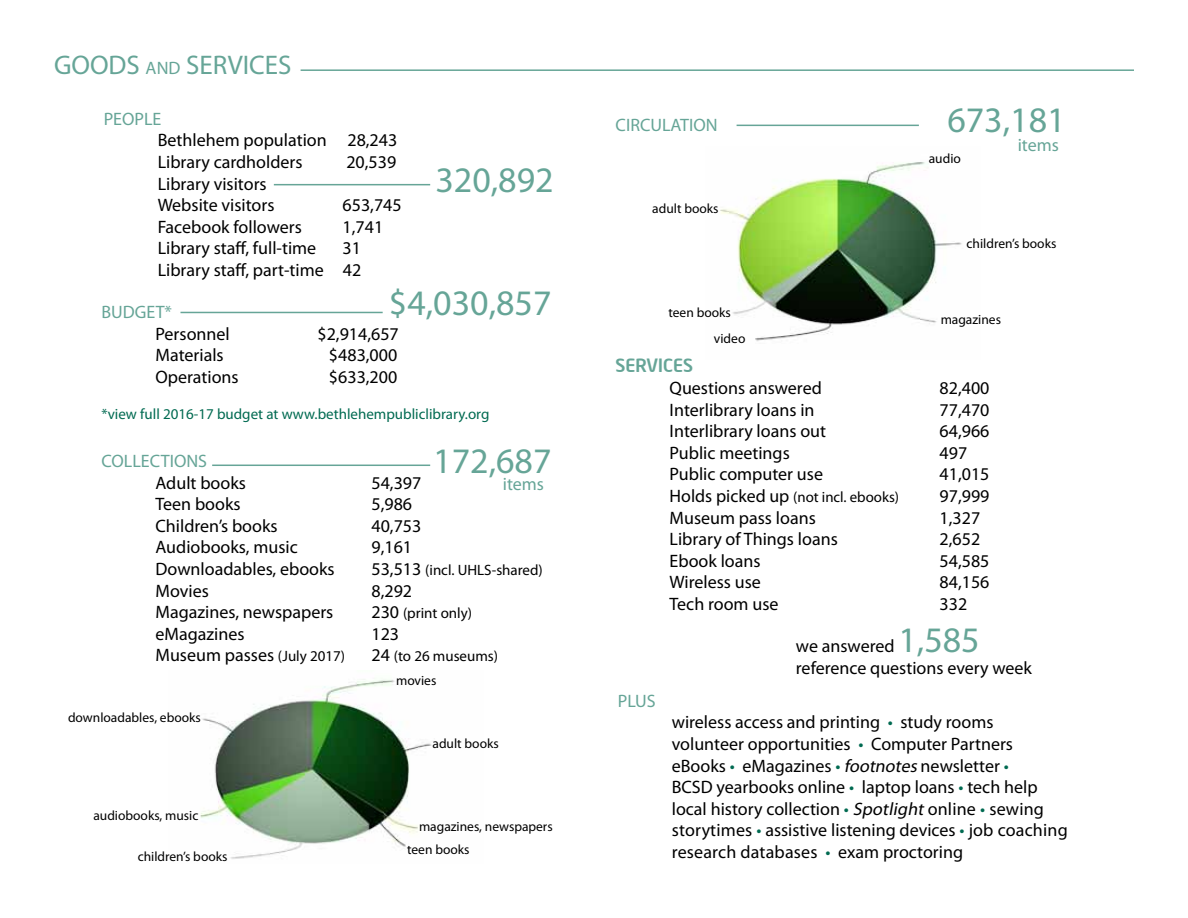
<style>
.page{position:relative;width:1188px;height:918px;background:#fff}
.page>*{position:absolute;margin:0;border:0;box-sizing:border-box;transform-origin:0 0}
.t1{font:36px "Myriad Pro";color:#66a597}
.t2{font:27px "Myriad Pro";color:#66a597}
.t3{font:18px/21.6px "Myriad Pro";color:#000}
.t4{font:18px "Myriad Pro";color:#66a597}
.t5{font:500 18px "Neo Sans Intel";color:#66a597}
.t6{font:15px "Myriad Pro";color:#000}
.t7{font:15px "Myriad Pro";color:#006a51}
.t8{font:13.5px "Myriad Pro";color:#000}
.s1{font-size:18px}
.s2{font-size:15px}
.s3{font-size:36px;color:#66a597}
.s4{color:#006a51}
.s5{font-style:italic}
</style>
<div class="page">
<img style="left:200px;top:679px;width:235px;height:180px">
<img style="left:720px;top:162px;width:242px;height:179px">
<hr style="left:301px;top:69px;width:833px;height:2px;background:#66a597">
<hr style="left:274px;top:184px;width:156px;height:1px;background:#66a597">
<hr style="left:180px;top:312px;width:203px;height:1px;background:#66a597">
<hr style="left:212px;top:465px;width:218px;height:1px;background:#66a597">
<hr style="left:737px;top:125px;width:182px;height:1px;background:#66a597">
<h2 class="t2" style="left:54px;top:49px;width:239px">GOODS <span class="s1">AND</span> SERVICES</h2>
<p class="t4" style="left:104px;top:108px;width:59px">PEOPLE</p>
<h1 class="t1" style="left:947px;top:97px;width:120px">673,181</h1>
<p class="t3" style="left:158px;top:129px;width:241px">Bethlehem population 28,243<br>Library cardholders</p>
<p class="t4" style="left:616px;top:114px;width:104px">CIRCULATION</p>
<p class="t4" style="left:1018px;top:134px;width:43px">items</p>
<p class="t8" style="left:929px;top:151px;width:34px">audio</p>
<p class="t3" style="left:346px;top:151px;width:51px">20,539</p>
<h1 class="t1" style="left:435px;top:157px;width:120px">320,892</h1>
<p class="t3" style="left:158px;top:172px;width:118px">Library visitors<br>Website visitors</p>
<p class="t3" style="left:343px;top:194px;width:61px">653,745</p>
<p class="t8" style="left:652px;top:200px;width:68px">adult books</p>
<p class="t3" style="left:158px;top:216px;width:146px">Facebook followers</p>
<p class="t3" style="left:343px;top:216px;width:42px">1,741</p>
<p class="t3" style="left:158px;top:237px;width:160px">Library staff, full-time</p>
<p class="t3" style="left:158px;top:237px;width:205px;text-align:right">31<br>Library staff, part-time 42</p>
<h1 class="t1" style="left:389px;top:281px;width:164px">$4,030,857</h1>
<p class="t4" style="left:102px;top:301px;width:72px">BUDGET*</p>
<p class="t3" style="left:156px;top:322px;width:76px">Personnel</p>
<p class="t3" style="left:318px;top:322px;width:83px">$2,914,657</p>
<p class="t3" style="left:156px;top:344px;width:70px">Materials</p>
<p class="t3" style="left:329px;top:344px;width:70px">$483,000</p>
<p class="t3" style="left:156px;top:366px;width:85px">Operations</p>
<p class="t3" style="left:329px;top:366px;width:70px">$633,200</p>
<p class="t7" style="left:102px;top:404px;width:389px">*view full 2016-17 budget at www.bethlehempubliclibrary.org</p>
<h1 class="t1" style="left:433px;top:438px;width:120px">172,687</h1>
<p class="t4" style="left:102px;top:450px;width:107px">COLLECTIONS</p>
<p class="t3" style="left:156px;top:471px;width:92px">Adult books</p>
<p class="t3" style="left:372px;top:471px;width:51px">54,397</p>
<p class="t3" style="left:156px;top:493px;width:87px">Teen books</p>
<p class="t3" style="left:372px;top:493px;width:42px">5,986</p>
<p class="t3" style="left:156px;top:515px;width:124px">Children’s books</p>
<p class="t3" style="left:372px;top:515px;width:51px">40,753</p>
<p class="t3" style="left:156px;top:536px;width:144px">Audiobooks, music</p>
<p class="t3" style="left:372px;top:536px;width:42px">9,161</p>
<p class="t3" style="left:156px;top:558px;width:181px">Downloadables, ebooks</p>
<p class="t6" style="left:372px;top:561px;width:173px"><span class="s1">53,513</span> (incl. UHLS-shared)</p>
<p class="t3" style="left:156px;top:579px;width:55px">Movies</p>
<p class="t3" style="left:372px;top:579px;width:42px">8,292</p>
<p class="t3" style="left:156px;top:601px;width:179px">Magazines, newspapers</p>
<p class="t6" style="left:372px;top:604px;width:102px"><span class="s1">230</span> (print only)</p>
<p class="t3" style="left:156px;top:623px;width:91px">eMagazines</p>
<p class="t3" style="left:372px;top:623px;width:29px">123</p>
<p class="t3" style="left:156px;top:644px;width:191px">Museum passes <span class="s2">(July 2017)</span></p>
<p class="t6" style="left:372px;top:647px;width:128px"><span class="s1">24</span> (to 26 museums)</p>
<p class="t4" style="left:503px;top:473px;width:43px">items</p>
<p class="t8" style="left:68px;top:709px;width:134px">downloadables, ebooks</p>
<p class="t8" style="left:93px;top:807px;width:107px">audiobooks, music</p>
<p class="t8" style="left:138px;top:848px;width:91px">children’s books</p>
<p class="t8" style="left:396px;top:672px;width:42px">movies</p>
<p class="t8" style="left:433px;top:735px;width:68px">adult books</p>
<p class="t8" style="left:419px;top:819px;width:135px">magazines, newspapers</p>
<p class="t8" style="left:407px;top:841px;width:64px">teen books</p>
<p class="t8" style="left:669px;top:304px;width:64px">teen books</p>
<p class="t8" style="left:714px;top:330px;width:33px">video</p>
<p class="t8" style="left:967px;top:235px;width:91px">children’s books</p>
<p class="t8" style="left:941px;top:312px;width:62px">magazines</p>
<p class="t5" style="left:616px;top:354px;width:79px">SERVICES</p>
<p class="t3" style="left:670px;top:377px;width:154px">Questions answered</p>
<p class="t3" style="left:940px;top:377px;width:51px">82,400</p>
<p class="t3" style="left:670px;top:398px;width:146px">Interlibrary loans in</p>
<p class="t3" style="left:940px;top:398px;width:51px">77,470</p>
<p class="t3" style="left:670px;top:420px;width:158px">Interlibrary loans out</p>
<p class="t3" style="left:940px;top:420px;width:51px">64,966</p>
<p class="t3" style="left:670px;top:442px;width:122px">Public meetings</p>
<p class="t3" style="left:940px;top:442px;width:29px">497</p>
<p class="t3" style="left:670px;top:463px;width:155px">Public computer use</p>
<p class="t3" style="left:940px;top:463px;width:51px">41,015</p>
<p class="t6" style="left:670px;top:488px;width:231px"><span class="s1">Holds picked up</span> (not incl. ebooks)</p>
<p class="t3" style="left:940px;top:485px;width:51px">97,999</p>
<p class="t3" style="left:670px;top:506px;width:148px">Museum pass loans</p>
<p class="t3" style="left:940px;top:506px;width:42px">1,327</p>
<p class="t3" style="left:670px;top:528px;width:170px">Library of Things loans</p>
<p class="t3" style="left:940px;top:528px;width:42px">2,652</p>
<p class="t3" style="left:670px;top:550px;width:93px">Ebook loans</p>
<p class="t3" style="left:940px;top:550px;width:51px">54,585</p>
<p class="t3" style="left:670px;top:571px;width:93px">Wireless use</p>
<p class="t3" style="left:940px;top:571px;width:51px">84,156</p>
<p class="t3" style="left:670px;top:593px;width:110px">Tech room use</p>
<p class="t3" style="left:940px;top:593px;width:29px">332</p>
<p class="t3" style="left:796px;top:635px;width:238px">we answered <span class="s3">1,585 </span>reference questions every week</p>
<p class="t4" style="left:618px;top:690px;width:39px">PLUS</p>
<p class="t3" style="left:672px;top:711px;width:398px">wireless access and printing <span class="s4">•</span> study rooms volunteer opportunities <span class="s4">•</span> Computer Partners eBooks <span class="s4">•</span> eMagazines <span class="s4">•</span> <span class="s5">footnotes</span> newsletter <span class="s4">•<br></span>BCSD yearbooks online <span class="s4">•</span> laptop loans <span class="s4">•</span> tech help local history collection <span class="s4">•</span> <span class="s5">Spotlight</span>online <span class="s4">•</span> sewing storytimes <span class="s4">•</span> assistive listening devices <span class="s4">•</span> job coaching research databases <span class="s4">•</span> exam proctoring</p>
</div>
